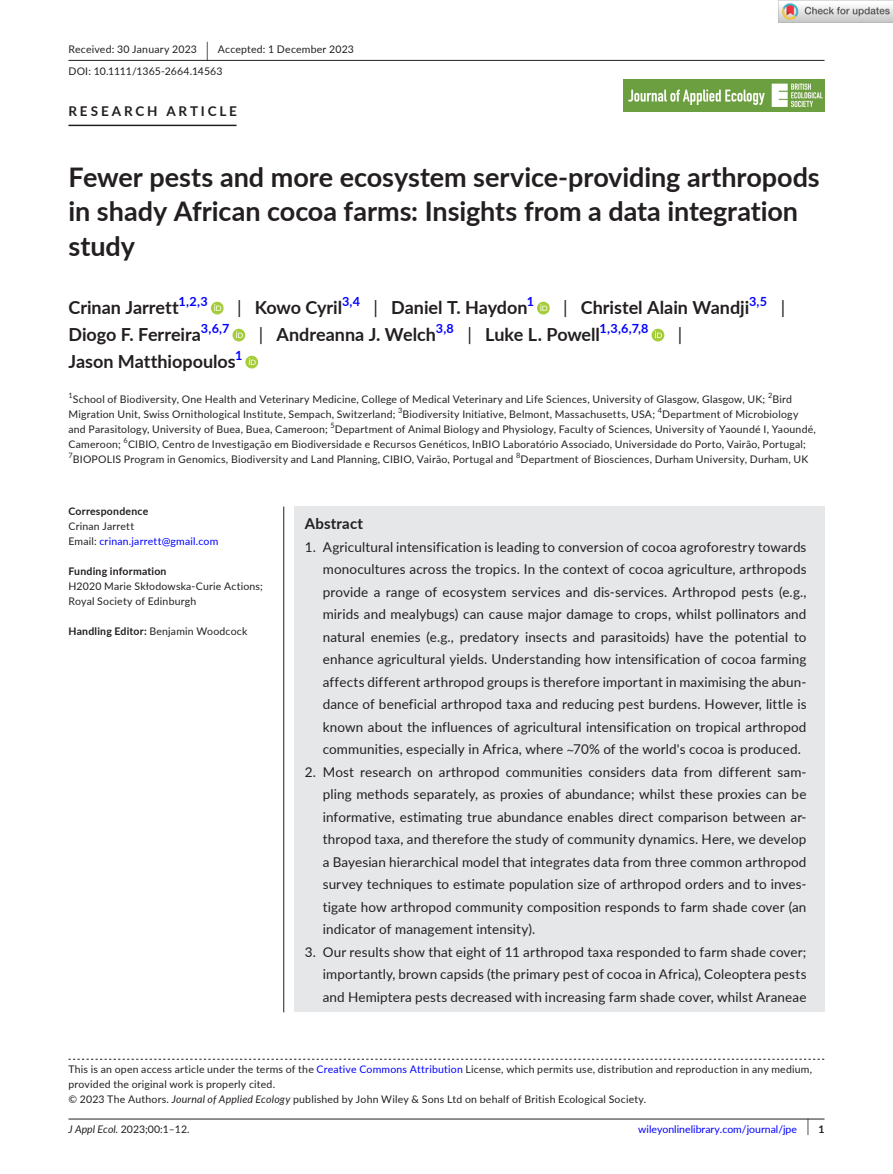
<style>
.page{position:relative;width:893px;height:1174px;background:#fff}
.page>*{position:absolute;margin:0;border:0;box-sizing:border-box;transform-origin:0 0}
.t1{font:700 27px/34.5px "Lato";color:#231f20}
.t2{font:700 18px "Lato";color:#231f20}
.t3{font:18px "Lato";color:#231f20}
.t4{font:700 15px "Lato";letter-spacing:.015em;color:#231f20}
.t5{font:13.5px/22.5px "Lato";letter-spacing:.01em;color:#231f20;text-align:justify}
.t6{font:700 13.5px "Lato";letter-spacing:.21em;color:#231f20}
.t7{font:700 12.6px "Lato";color:#00f}
.t8{font:10.5px/15px "Lato";letter-spacing:.02em;color:#231f20}
.t9{font:10.5px/15px "Lato";letter-spacing:.015em;color:#00f}
.t10{font:700 10.5px "Lato";letter-spacing:.02em;color:#231f20}
.t11{font:7.35px "Lato";color:#231f20}
.s1{font-size:19.65px}
.s2{font-weight:400}
.s3{color:#231f20}
.s4{font-weight:700}
.s5{font-family:"STIX"}
.s6{color:#00f}
.s7{font-style:italic}
.s8{font-size:17.4px;color:#231f20}
.s9{font-weight:700;color:#231f20}
</style>
<div class="page">
<hr style="left:68px;top:1118px;width:756px;height:1px;background:#231f20">
<img style="left:623px;top:79px;width:201px;height:33px">
<hr style="left:68px;top:60px;width:756px;height:1px;background:#231f20">
<hr style="left:68px;top:125px;width:169px;height:1px;background:#231f20">
<div style="left:211px;top:302px;width:13px;height:12px;background:#a5cd39;border-radius:50%"></div>
<svg style="left:214px;top:304px;width:7px;height:7px"></svg>
<svg style="left:537px;top:302px;width:13px;height:12px"></svg>
<svg style="left:540px;top:304px;width:7px;height:7px"></svg>
<div style="left:233px;top:329px;width:12px;height:12px;background:#a5cd39;border-radius:50%"></div>
<svg style="left:236px;top:331px;width:7px;height:7px"></svg>
<div style="left:652px;top:329px;width:12px;height:12px;background:#a5cd39;border-radius:50%"></div>
<svg style="left:655px;top:331px;width:7px;height:7px"></svg>
<div style="left:245px;top:356px;width:13px;height:12px;background:#a5cd39;border-radius:50%"></div>
<svg style="left:249px;top:358px;width:7px;height:7px"></svg>
<svg style="left:68px;top:1058px;width:756px;height:1px"></svg>
<div style="left:294px;top:506px;width:530px;height:506px;background:#e6e7e9"></div>
<hr style="left:283px;top:506px;width:1px;height:506px;background:#231f20">
<img style="left:779px;top:0;width:114px;height:23px">
<p class="t8" style="left:68px;top:38px;width:287px;line-height:21.8px">Received: 30 January 2023 <span class="s1">|</span> Accepted: 1 December 2023<br>DOI: 10.1111/1365-2664.14563</p>
<p class="t6" style="left:68px;top:101px;width:170px">RESEARCH ARTICLE</p>
<h1 class="t1" style="left:68px;top:159px;width:753px">Fewer pests and more ecosystem service-providing arthropods in shady African cocoa farms: Insights from a data integration study</h1>
<h2 class="t2" style="left:68px;top:295px;width:112px">Crinan Jarrett</h2>
<p class="t7" style="left:179px;top:292px;width:31px">1,2,3</p>
<h2 class="t2" style="left:237px;top:295px;width:107px"><span class="s2">|</span> Kowo Cyril</h2>
<p class="t7" style="left:342px;top:292px;width:19px">3,4</p>
<h2 class="t2" style="left:374px;top:295px;width:156px"><span class="s2">|</span> Daniel T. Haydon</h2>
<p class="t7" style="left:527px;top:292px;width:9px">1</p>
<h2 class="t2" style="left:563px;top:295px;width:188px"><span class="s2">|</span> Christel Alain Wandji</h2>
<p class="t7" style="left:749px;top:292px;width:20px">3,5</p>
<h2 class="t3" style="left:781px;top:295px;width:6px">|</h2>
<h2 class="t2" style="left:68px;top:322px;width:134px">Diogo F. Ferreira</h2>
<p class="t7" style="left:201px;top:319px;width:30px">3,6,7</p>
<h2 class="t2" style="left:259px;top:322px;width:179px"><span class="s2">|</span> Andreanna J. Welch</h2>
<p class="t7" style="left:436px;top:319px;width:20px">3,8</p>
<h2 class="t2" style="left:467px;top:322px;width:134px"><span class="s2">|</span> Luke L. Powell</h2>
<p class="t7" style="left:600px;top:319px;width:50px">1,3,6,7,8</p>
<h2 class="t3" style="left:678px;top:322px;width:6px">|</h2>
<h2 class="t2" style="left:68px;top:349px;width:169px">Jason Matthiopoulos</h2>
<p class="t7" style="left:235px;top:346px;width:9px">1</p>
<p class="t11" style="left:68px;top:390px;width:6px">1</p>
<p class="t8" style="left:73px;top:391px;width:694px">School of Biodiversity, One Health and Veterinary Medicine, College of Medical Veterinary and Life Sciences, University of Glasgow, Glasgow, UK;</p>
<p class="t11" style="left:768px;top:390px;width:6px">2</p>
<p class="t8" style="left:68px;top:391px;width:749px;text-indent:704px">Bird Migration Unit, Swiss Ornithological Institute, Sempach, Switzerland; <sup>3</sup>Biodiversity Initiative, Belmont, Massachusetts, USA; <sup>4</sup>Department of Microbiology and Parasitology, University of Buea, Buea, Cameroon; <sup>5</sup>Department of Animal Biology and Physiology, Faculty of Sciences, University of Yaoundé I, Yaoundé, Cameroon; <sup>6</sup>CIBIO, Centro de Investigação em Biodiversidade e Recursos Genéticos, InBIO Laboratório Associado, Universidade do Porto, Vairão, Portugal; <sup>7</sup>BIOPOLIS Program in Genomics, Biodiversity and Land Planning, CIBIO, Vairão, Portugal and <sup>8</sup>Department of Biosciences, Durham University, Durham, UK</p>
<p class="t10" style="left:68px;top:503px;width:81px">Correspondence</p>
<p class="t9" style="left:68px;top:518px;width:151px"><span class="s3">Crinan Jarrett<br>Email:</span> crinan.jarrett@gmail.com</p>
<p class="t10" style="left:68px;top:563px;width:100px">Funding information</p>
<p class="t8" style="left:68px;top:578px;width:196px">H2020 Marie Skłodowska-Curie Actions;<br>Royal Society of Edinburgh</p>
<p class="t8" style="left:68px;top:623px;width:180px"><span class="s4">Handling Editor:</span> Benjamin Woodcock</p>
<p class="t4" style="left:305px;top:512px;width:60px">Abstract</p>
<p class="t5" style="left:323px;top:535px;width:485px;text-indent:-18px">1. Agricultural intensification is leading to conversion of cocoa agroforestry towards monocultures across the tropics. In the context of cocoa agriculture, arthropods provide a range of ecosystem services and dis-services. Arthropod pests (e.g., mirids and mealybugs) can cause major damage to crops, whilst pollinators and natural enemies (e.g., predatory insects and parasitoids) have the potential to enhance agricultural yields. Understanding how intensification of cocoa farming affects different arthropod groups is therefore important in maximising the abun&shy;dance of beneficial arthropod taxa and reducing pest burdens. However, little is known about the influences of agricultural intensification on tropical arthropod communities, especially in Africa, where <span class="s5">~</span>70% of the world's cocoa is produced.</p>
<p class="t5" style="left:323px;top:760px;width:485px;text-indent:-18px">2. Most research on arthropod communities considers data from different sam&shy;pling methods separately, as proxies of abundance; whilst these proxies can be informative, estimating true abundance enables direct comparison between ar&shy;thropod taxa, and therefore the study of community dynamics. Here, we develop a Bayesian hierarchical model that integrates data from three common arthropod survey techniques to estimate population size of arthropod orders and to inves&shy;tigate how arthropod community composition responds to farm shade cover (an indicator of management intensity).</p>
<p class="t5" style="left:323px;top:940px;width:485px;text-indent:-18px">3. Our results show that eight of 11 arthropod taxa responded to farm shade cover; importantly, brown capsids (the primary pest of cocoa in Africa), Coleoptera pests and Hemiptera pests decreased with increasing farm shade cover, whilst Araneae</p>
<p class="t8" style="left:68px;top:1061px;width:745px">This is an open access article under the terms of the <span class="s6">Creative Commons Attribution</span> License, which permits use, distribution and reproduction in any medium, provided the original work is properly cited.<br>© 2023 The Authors. <span class="s7">Journal of Applied Ecology</span> published by John Wiley &amp; Sons Ltd on behalf of British Ecological Society.</p>
<p class="t8" style="left:68px;top:1121px;width:123px"><span class="s7">J Appl Ecol.</span> 2023;00:1–12.</p>
<p class="t9" style="left:638px;top:1121px;width:188px">wileyonlinelibrary.com/journal/jpe <span class="s8">|</span> <span class="s9">1</span></p>
</div>
